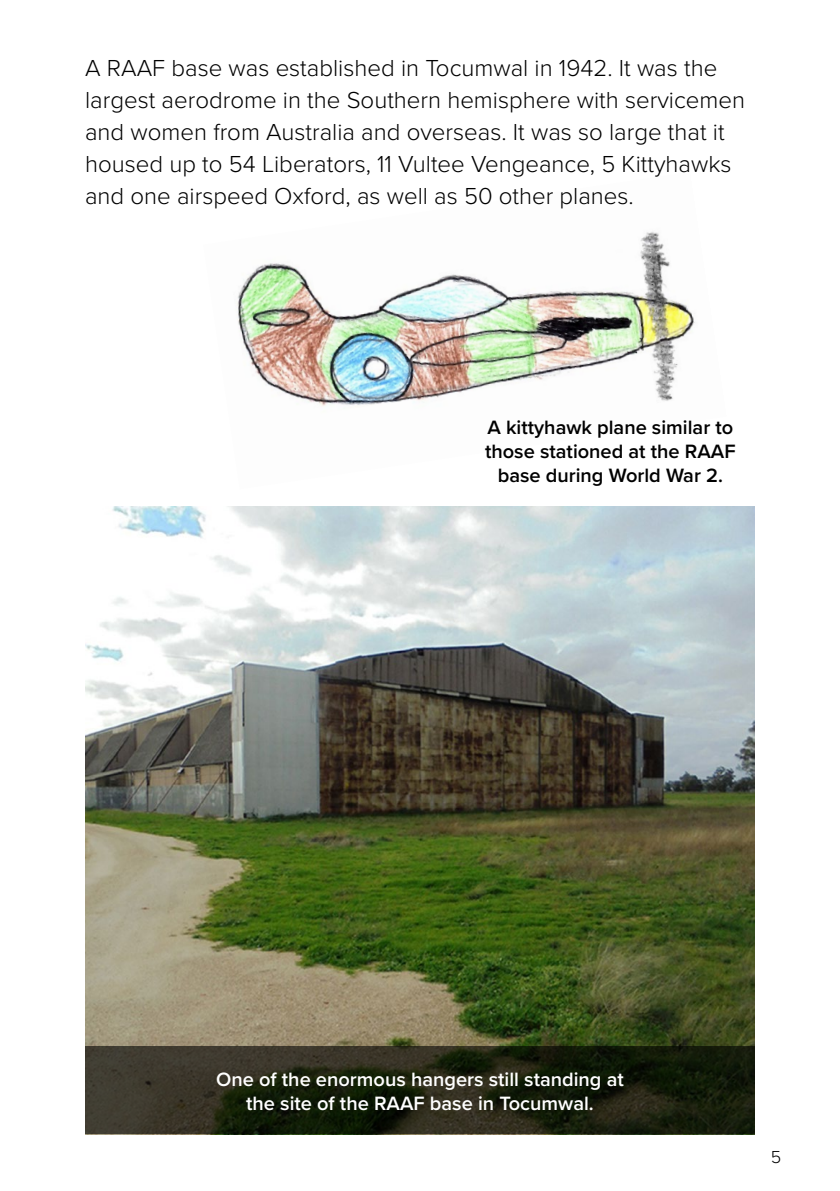
<style>
.page{position:relative;width:840px;height:1191px;background:#fff}
.page>*{position:absolute;margin:0;border:0;box-sizing:border-box;transform-origin:0 0}
.t1{font:300 24px/32px "Proxima Nova";color:#000}
.t2{font:600 20px/24px "Proxima Nova";color:#fff;text-align:center}
.t3{font:600 20px/24px "Proxima Nova";color:#000;text-align:center}
.t4{font:300 18px "Proxima Nova";color:#000}
</style>
<div class="page">
<img style="left:237px;top:231px;width:458px;height:176px">
<img style="left:85px;top:506px;width:669px;height:540px">
<svg style="left:85px;top:1046px;width:669px;height:88px;background:#232616"></svg>
<p class="t1" style="left:85px;top:52px;width:661px">A RAAF base was established in Tocumwal in 1942. It was the largest aerodrome in the Southern hemisphere with servicemen and women from Australia and overseas. It was so large that it housed up to 54 Liberators, 11 Vultee Vengeance, 5 Kittyhawks and one airspeed Oxford, as well as 50 other planes.</p>
<p class="t3" style="left:485px;top:416px;width:252px">A kittyhawk plane similar to those stationed at the RAAF base during World War 2.</p>
<p class="t2" style="left:216px;top:1068px;width:409px">One of the enormous hangers still standing at the site of the RAAF base in Tocumwal.</p>
<p class="t4" style="left:770px;top:1145px;width:12px">5</p>
</div>
